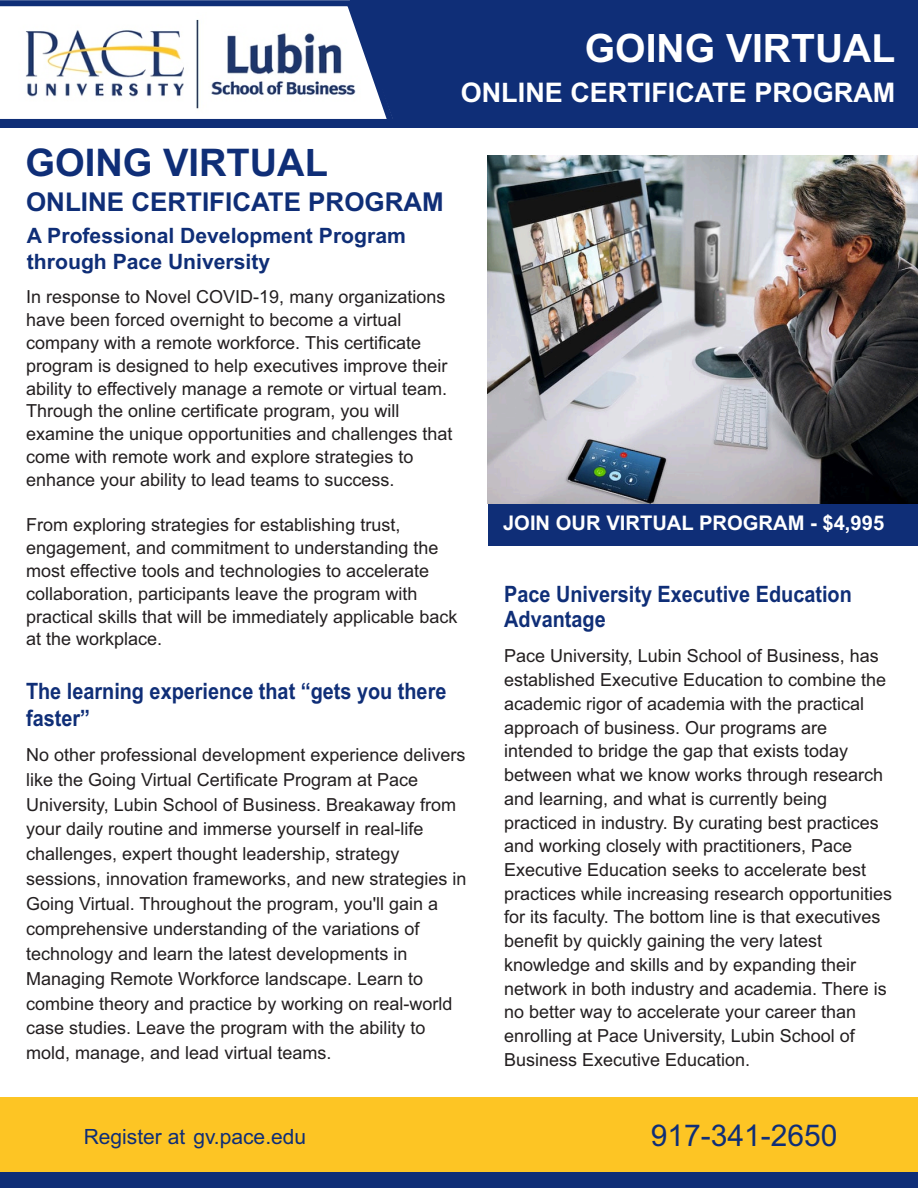
<style>
.page{position:relative;width:918px;height:1188px;background:#fff}
.page>*{position:absolute;margin:0;border:0;box-sizing:border-box;transform-origin:0 0}
.t1{font:700 39px "Arial";color:#fff}
.t2{font:700 38.1px "Arial";color:#0f2e77}
.t3{font:30px "Arial";color:#0f2e77}
.t4{font:700 27px "Arial";color:#fff}
.t5{font:700 25.95px "Arial";color:#0f2e77}
.t6{font:700 22.5px/27px "Arial";color:#0f2e77;scale:.88 1}
.t7{font:700 21.15px/25.3px "Arial";color:#0f2e77}
.t8{font:21px "Arial";color:#0f2e77}
.t9{font:700 20.25px "Arial";color:#fff}
.t10{font:18px/23.7px "Arial";color:#231f20}
</style>
<div class="page">
<div style="left:0;top:1114px;width:918px;height:74px;background:#0f2e77"></div>
<div style="left:0;top:1098px;width:918px;height:74px;background:#fdc524"></div>
<div style="left:488px;top:502px;width:430px;height:44px;background:#0f2e77"></div>
<div style="left:0;top:0;width:918px;height:127px;background:#0f2e77"></div>
<svg style="left:0;top:0;width:400px;height:128px"></svg>
<img style="left:19px;top:12px;width:342px;height:105px">
<img style="left:488px;top:156px;width:430px;height:347px">
<h2 class="t2" style="left:26px;top:148px;width:304px">GOING VIRTUAL</h2>
<h3 class="t5" style="left:26px;top:192px;width:419px">ONLINE CERTIFICATE PROGRAM</h3>
<p class="t7" style="left:27px;top:225px;width:380px">A Professional Development Program through Pace University</p>
<h1 class="t1" style="left:585px;top:33px;width:312px">GOING VIRTUAL</h1>
<h3 class="t4" style="left:461px;top:82px;width:436px">ONLINE CERTIFICATE PROGRAM</h3>
<p class="t10" style="left:26px;top:287px;width:428px;line-height:22.8px">In response to Novel COVID-19, many organizations have been forced overnight to become a virtual company with a remote workforce. This certificate program is designed to help executives improve their ability to effectively manage a remote or virtual team.<br>Through the online certificate program, you will examine the unique opportunities and challenges that come with remote work and explore strategies to enhance your ability to lead teams to success.</p>
<p class="t10" style="left:26px;top:515px;width:433px;line-height:22.8px">From exploring strategies for establishing trust, engagement, and commitment to understanding the most effective tools and technologies to accelerate collaboration, participants leave the program with practical skills that will be immediately applicable back at the workplace.</p>
<p class="t6" style="left:26px;top:680px;width:479px">The learning experience that “gets you there faster”</p>
<p class="t10" style="left:26px;top:744px;width:442px;line-height:24.9px">No other professional development experience delivers like the Going Virtual Certificate Program at Pace University, Lubin School of Business. Breakaway from your daily routine and immerse yourself in real-life challenges, expert thought leadership, strategy sessions, innovation frameworks, and new strategies in Going Virtual. Throughout the program, you'll gain a comprehensive understanding of the variations of technology and learn the latest developments in Managing Remote Workforce landscape. Learn to combine theory and practice by working on real-world case studies. Leave the program with the ability to mold, manage, and lead virtual teams.</p>
<p class="t9" style="left:503px;top:516px;width:383px">JOIN OUR VIRTUAL PROGRAM - $4,995</p>
<p class="t6" style="left:504px;top:583px;width:397px;line-height:25.5px">Pace University Executive Education<br>Advantage</p>
<p class="t10" style="left:504px;top:646px;width:390px">Pace University, Lubin School of Business, has established Executive Education to combine the academic rigor of academia with the practical approach of business. Our programs are intended to bridge the gap that exists today between what we know works through research and learning, and what is currently being practiced in industry. By curating best practices and working closely with practitioners, Pace Executive Education seeks to accelerate best practices while increasing research opportunities for its faculty. The bottom line is that executives benefit by quickly gaining the very latest knowledge and skills and by expanding their network in both industry and academia. There is no better way to accelerate your career than enrolling at Pace University, Lubin School of Business Executive Education.</p>
<p class="t8" style="left:84px;top:1128px;width:224px">Register at gv.pace.edu</p>
<h3 class="t3" style="left:651px;top:1124px;width:188px">917-341-2650</h3>
</div>
